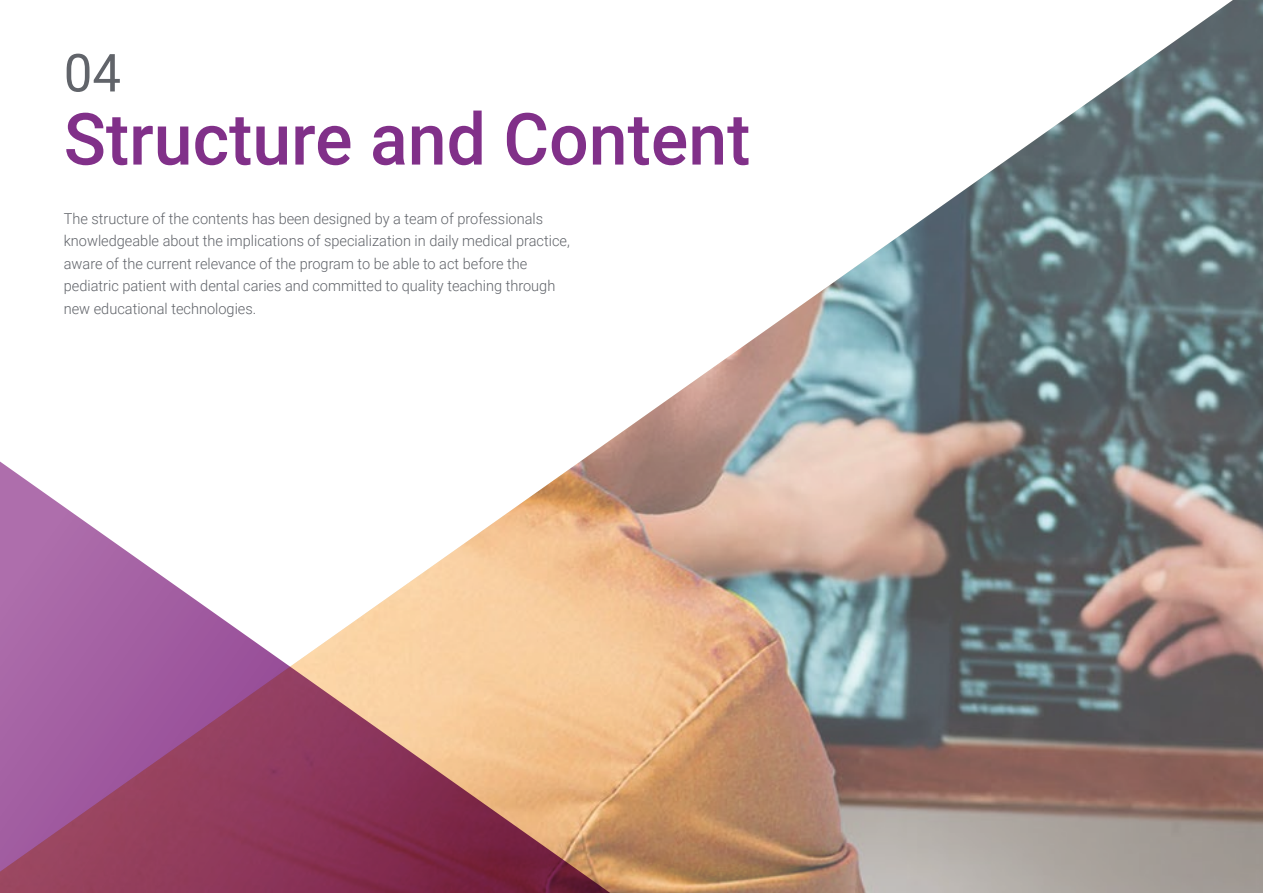
<style>
.page{position:relative;width:1263px;height:893px;background:#fff}
.page>*{position:absolute;margin:0;border:0;box-sizing:border-box;transform-origin:0 0}
.t1{font:500 72px "Roboto";color:#813089}
.t2{font:52.5px "Roboto";color:#61646a}
.t3{font:300 15px/22.5px "Roboto";color:#61646a}
</style>
<div class="page">
<img style="left:602px;top:0;width:661px;height:893px">
<svg style="left:0;top:446px;width:640px;height:447px"></svg>
<h2 class="t2" style="left:64px;top:36px;width:59px">04</h2>
<h1 class="t1" style="left:64px;top:89px;width:688px">Structure and Content</h1>
<p class="t3" style="left:64px;top:207px;width:507px">The structure of the contents has been designed by a team of professionals knowledgeable about the implications of specialization in daily medical practice, aware of the current relevance of the program to be able to act before the pediatric patient with dental caries and committed to quality teaching through new educational technologies.</p>
</div>
